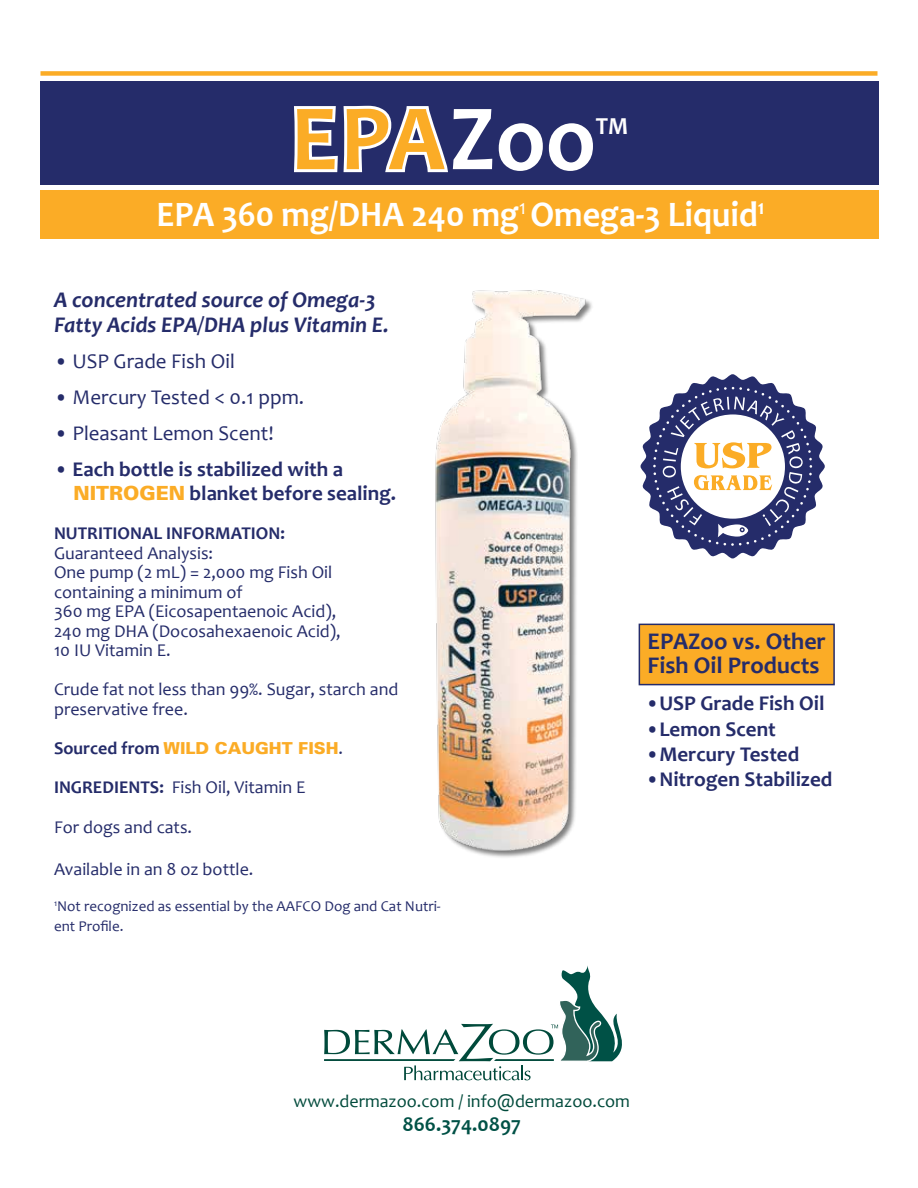
<style>
.page{position:relative;width:918px;height:1188px;background:#fff}
.page>*{position:absolute;margin:0;border:0;box-sizing:border-box;transform-origin:0 0}
.t1{font:700 94.5px "Candara";color:#fbac26;scale:.95 1}
.t2{font:700 36px "Candara";color:#fff;scale:.95 1}
.t3{font:700 24.6px "Candara";color:#fff;scale:.95 1}
.t4{font:700 24px/24px "Candara";color:#252c6a}
.t5{font:italic 700 22.5px/25.5px "Candara";color:#252c6a}
.t6{font:700 21px/24px "Candara";color:#252c6a}
.t7{font:21px "Candara";color:#252c6a}
.t8{font:700 21px "Candara";color:#005146}
.t9{font:18px/19.5px "Candara";color:#252c6a}
.t10{font:18px "Candara";color:#004a3b}
.t11{font:700 18px "Candara";color:#252c6a}
.t12{font:900 16.5px "Univers";color:#fbac26}
.t13{font:15px/19.5px "Candara";color:#252c6a}
.s1{color:#fff}
.s2{font-family:"Univers";font-weight:900;font-size:19.5px;color:#fbac26}
.s3{font-family:"Candara";font-weight:700;font-size:18px;color:#252c6a}
.s4{font-family:"Candara";font-weight:400;font-size:18px;color:#252c6a}
.s5{font-weight:700}
</style>
<div class="page">
<div style="left:40px;top:81px;width:839px;height:103px;background:#252c6a"></div>
<div style="left:40px;top:191px;width:839px;height:48px;background:#fbac26"></div>
<svg style="left:324px;top:965px;width:298px;height:115px"></svg>
<svg style="left:294px;top:105px;width:154px;height:68px"></svg>
<div style="left:40px;top:71px;width:838px;height:5px;background:#fbac26"></div>
<div style="left:639px;top:624px;width:196px;height:61px;background:#fbac26;border:2px solid #252c6a"></div>
<img style="left:435px;top:290px;width:247px;height:568px">
<svg style="left:641px;top:374px;width:184px;height:184px"></svg>
<h1 class="t1" style="left:291px;top:81px;width:323px">EPA<span class="s1">Zoo</span></h1>
<h3 class="t3" style="left:596px;top:111px;width:36px">TM</h3>
<h2 class="t2" style="left:156px;top:192px;width:642px">EPA 360 mg/DHA 240 mg<sup>1</sup> Omega-3 Liquid<sup>1</sup></h2>
<p class="t5" style="left:54px;top:287px;width:336px">A concentrated source of Omega-3<br>Fatty Acids EPA/DHA plus Vitamin E.</p>
<p class="t7" style="left:54px;top:349px;width:182px">• USP Grade Fish Oil</p>
<p class="t7" style="left:54px;top:385px;width:252px">• Mercury Tested &lt; 0.1 ppm.</p>
<p class="t7" style="left:54px;top:421px;width:221px">• Pleasant Lemon Scent!</p>
<p class="t6" style="left:74px;top:458px;width:324px;text-indent:-20px">• Each bottle is stabilized with a<br><span class="s2">NITROGEN</span> blanket before sealing.</p>
<p class="t11" style="left:54px;top:523px;width:233px">NUTRITIONAL INFORMATION:</p>
<p class="t9" style="left:54px;top:543px;width:288px">Guaranteed Analysis:<br>One pump (2 mL) = 2,000 mg Fish Oil containing a minimum of<br>360 mg EPA (Eicosapentaenoic Acid),<br>240 mg DHA (Docosahexaenoic Acid),<br>10 IU Vitamin E.</p>
<p class="t9" style="left:54px;top:680px;width:346px">Crude fat not less than 99%. Sugar, starch and preservative free.</p>
<p class="t12" style="left:54px;top:738px;width:291px"><span class="s3">Sourced from</span> WILD CAUGHT FISH<span class="s4">.</span></p>
<p class="t9" style="left:54px;top:777px;width:253px"><span class="s5">INGREDIENTS:</span> Fish Oil, Vitamin E</p>
<p class="t9" style="left:54px;top:818px;width:140px">For dogs and cats.</p>
<p class="t9" style="left:54px;top:860px;width:201px">Available in an 8 oz bottle.</p>
<p class="t13" style="left:54px;top:897px;width:388px"><sup>1</sup>Not recognized as essential by the AAFCO Dog and Cat Nutri&shy;ent Profile.</p>
<h3 class="t4" style="left:648px;top:629px;width:180px">EPAZoo vs. Other<br>Fish Oil Products</h3>
<p class="t6" style="left:646px;top:692px;width:180px">•USP Grade Fish Oil</p>
<p class="t6" style="left:646px;top:717px;width:132px">•Lemon Scent</p>
<p class="t6" style="left:646px;top:742px;width:155px">•Mercury Tested</p>
<p class="t6" style="left:646px;top:767px;width:188px">•Nitrogen Stabilized</p>
<p class="t10" style="left:294px;top:1090px;width:338px">www.dermazoo.com / info@dermazoo.com</p>
<p class="t8" style="left:403px;top:1112px;width:120px">866.374.0897</p>
</div>
